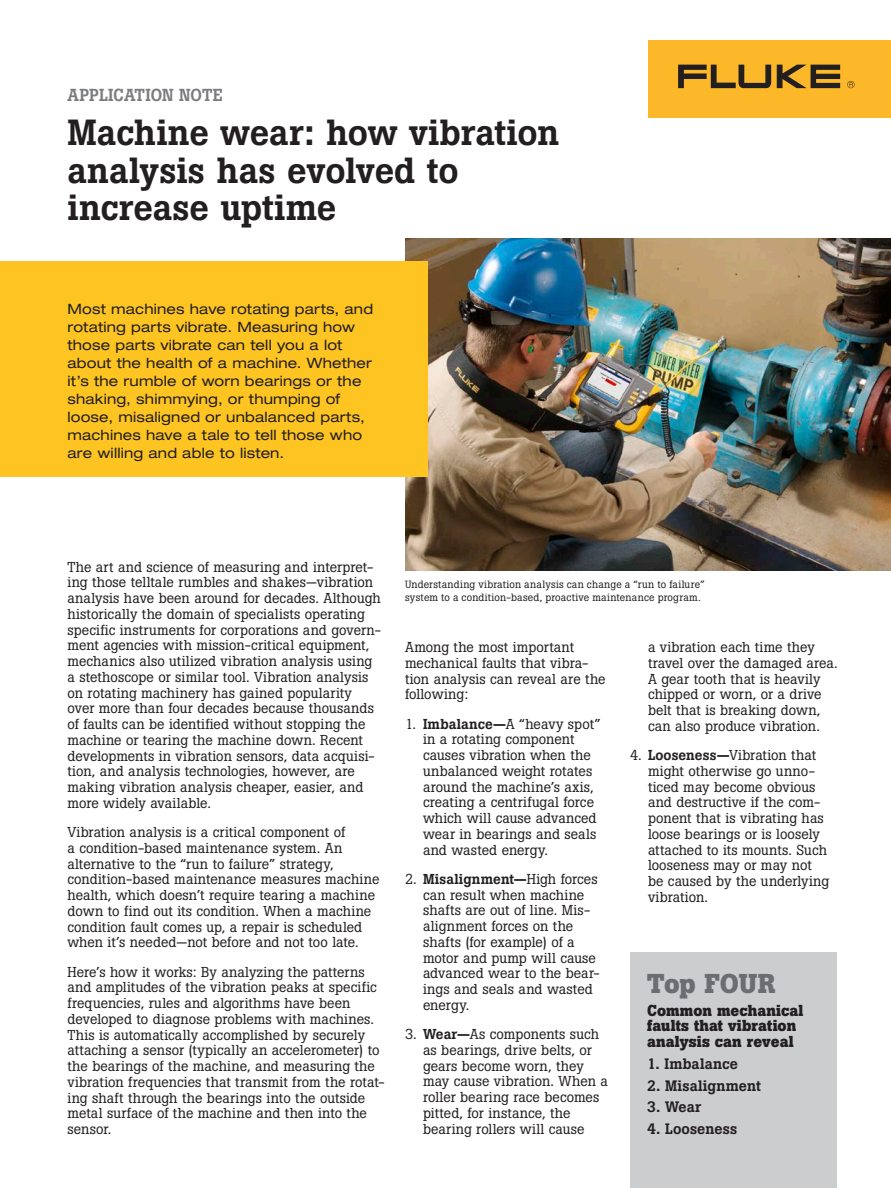
<style>
.page{position:relative;width:891px;height:1188px;background:#fff}
.page>*{position:absolute;margin:0;border:0;box-sizing:border-box;transform-origin:0 0}
.Headline{font:500 36px/37.5px "Boton Pro";color:#231f20}
._2nd_subhead{font:700 27px "Boton Pro";letter-spacing:-.005em;color:#6c6d70}
.Document_title{font:500 17.25px "Boton Pro";letter-spacing:.005em;color:#7a7c7f}
._2nd_subhead-2{font:700 15.75px/15.8px "Boton Pro";letter-spacing:.005em;color:#231f20}
._3rd_level_subhead{font:500 15px "Boton Pro";letter-spacing:.005em;color:#231f20}
.Body-no_indent{font:14.25px/15.8px "Boton Pro";letter-spacing:.005em;color:#231f20}
.Number_bullet_body{font:14.25px/15.8px "Boton Pro";letter-spacing:.005em;color:#231f20}
.Intro_body{font:expanded 14.25px/18px "Helvetica Neue LT Pro";letter-spacing:.015em;color:#231f20}
.Caption_Footer{font:10.5px/12.6px "Boton Pro";letter-spacing:.025em;color:#231f20}
.s1{font-weight:500}
</style>
<div class="page">
<img style="left:405px;top:239px;width:486px;height:331px">
<div style="left:630px;top:953px;width:207px;height:235px;background:#cccdcf"></div>
<div style="left:0;top:261px;width:427px;height:216px;background:#fec422"></div>
<div style="left:648px;top:40px;width:243px;height:78px;background:#fcb828"></div>
<svg style="left:777px;top:65px;width:63px;height:23px"></svg>
<svg style="left:678px;top:65px;width:93px;height:23px"></svg>
<svg style="left:847px;top:81px;width:8px;height:7px"></svg>
<p class="Document_title" style="left:68px;top:84px;width:157px">APPLICATION NOTE</p>
<p class="Headline" style="left:68px;top:114px;width:493px">Machine wear: how vibration analysis has evolved to increase uptime</p>
<p class="Intro_body" style="left:68px;top:299px;width:307px">Most machines have rotating parts, and rotating parts vibrate. Measuring how those parts vibrate can tell you a lot about the health of a machine. Whether it’s the rumble of worn bearings or the shaking, shimmying, or thumping of loose, misaligned or unbalanced parts, machines have a tale to tell those who are willing and able to listen.</p>
<p class="Body-no_indent" style="left:68px;top:559px;width:315px">The art and science of measuring and interpret&shy;ing those telltale rumbles and shakes—vibration analysis have been around for decades. Although historically the domain of specialists operating specific instruments for corporations and govern&shy;ment agencies with mission-critical equipment, mechanics also utilized vibration analysis using a stethoscope or similar tool. Vibration analysis on rotating machinery has gained popularity over more than four decades because thousands of faults can be identified without stopping the machine or tearing the machine down. Recent developments in vibration sensors, data acquisi&shy;tion, and analysis technologies, however, are making vibration analysis cheaper, easier, and more widely available.</p>
<p class="Body-no_indent" style="left:68px;top:824px;width:313px">Vibration analysis is a critical component of<br>a condition-based maintenance system. An alternative to the “run to failure” strategy, condition-based maintenance measures machine health, which doesn’t require tearing a machine down to find out its condition. When a machine condition fault comes up, a repair is scheduled when it’s needed—not before and not too late.</p>
<p class="Body-no_indent" style="left:68px;top:964px;width:319px">Here’s how it works: By analyzing the patterns and amplitudes of the vibration peaks at specific frequencies, rules and algorithms have been developed to diagnose problems with machines.<br>This is automatically accomplished by securely attaching a sensor (typically an accelerometer) to the bearings of the machine, and measuring the vibration frequencies that transmit from the rotat&shy;ing shaft through the bearings into the outside metal surface of the machine and then into the sensor.</p>
<p class="Caption_Footer" style="left:405px;top:578px;width:301px">Understanding vibration analysis can change a “run to failure” system to a condition-based, proactive maintenance program.</p>
<p class="Body-no_indent" style="left:405px;top:639px;width:202px">Among the most important mechanical faults that vibra&shy;tion analysis can reveal are the following:</p>
<p class="Number_bullet_body" style="left:423px;top:716px;width:179px;text-indent:-18px">1. <span class="s1">Imbalance—</span>A “heavy spot” in a rotating component causes vibration when the unbalanced weight rotates around the machine’s axis, creating a centrifugal force which will cause advanced wear in bearings and seals and wasted energy.</p>
<p class="Number_bullet_body" style="left:423px;top:871px;width:178px;text-indent:-18px">2. <span class="s1">Misalignment—</span>High forces can result when machine shafts are out of line. Mis&shy;alignment forces on the shafts (for example) of a motor and pump will cause advanced wear to the bear&shy;ings and seals and wasted energy.</p>
<p class="Number_bullet_body" style="left:423px;top:1026px;width:186px;text-indent:-18px">3. <span class="s1">Wear—</span>As components such as bearings, drive belts, or gears become worn, they may cause vibration. When a roller bearing race becomes pitted, for instance, the bearing rollers will cause</p>
<p class="Number_bullet_body" style="left:648px;top:639px;width:191px">a vibration each time they travel over the damaged area.<br>A gear tooth that is heavily chipped or worn, or a drive belt that is breaking down, can also produce vibration.</p>
<p class="Number_bullet_body" style="left:648px;top:747px;width:183px;text-indent:-18px">4. <span class="s1">Looseness—</span>Vibration that might otherwise go unno&shy;ticed may become obvious and destructive if the com&shy;ponent that is vibrating has loose bearings or is loosely attached to its mounts. Such looseness may or may not be caused by the underlying vibration.</p>
<p class="_2nd_subhead" style="left:647px;top:966px;width:130px">Top FOUR</p>
<p class="_2nd_subhead-2" style="left:647px;top:1002px;width:158px">Common mechanical faults that vibration analysis can reveal</p>
<p class="_3rd_level_subhead" style="left:647px;top:1054px;width:92px">1. Imbalance</p>
<p class="_3rd_level_subhead" style="left:647px;top:1076px;width:115px">2. Misalignment</p>
<p class="_3rd_level_subhead" style="left:647px;top:1097px;width:56px">3. Wear</p>
<p class="_3rd_level_subhead" style="left:647px;top:1119px;width:92px">4. Looseness</p>
</div>
